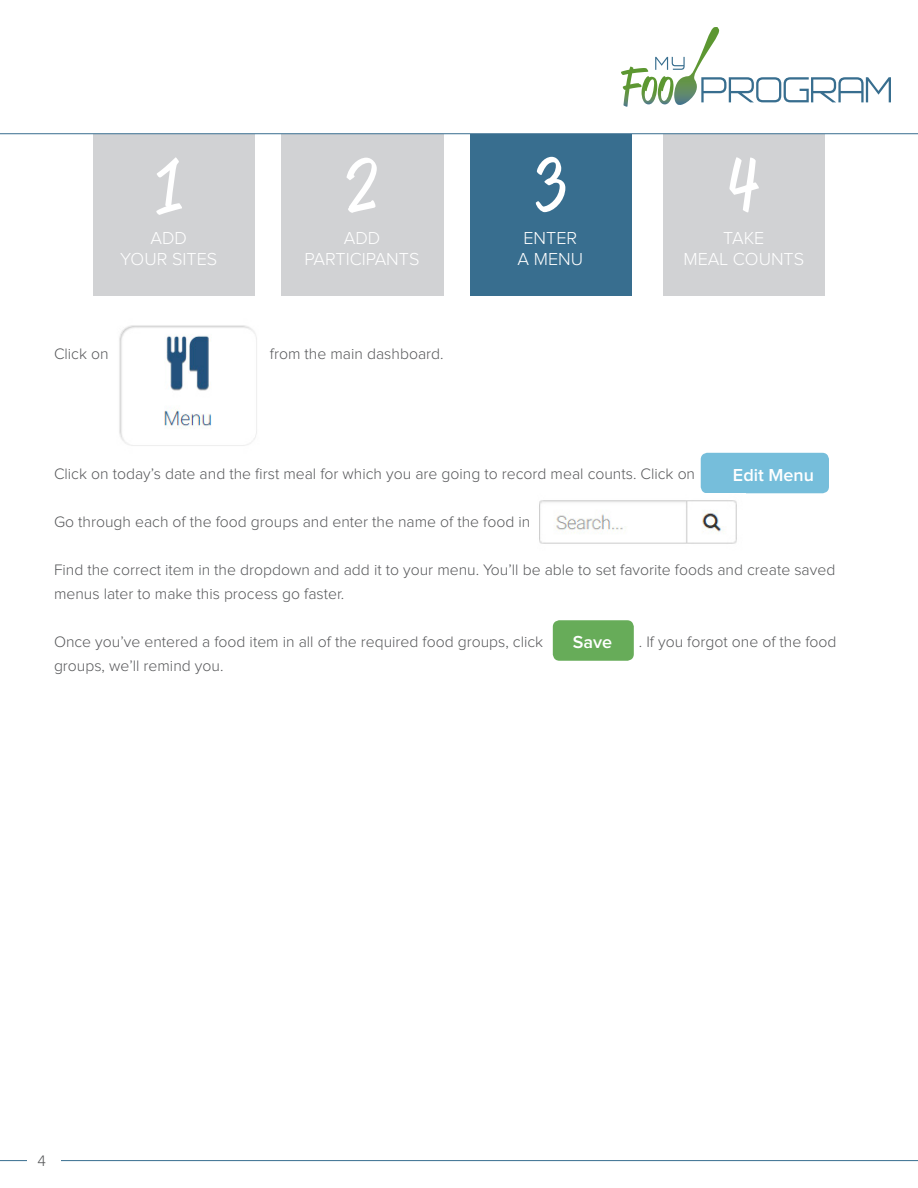
<style>
.page{position:relative;width:918px;height:1188px;background:#fff}
.page>*{position:absolute;margin:0;border:0;box-sizing:border-box;transform-origin:0 0}
.t1{font:75px "Reklame Script Regular DEMO";color:#fff}
.t2{font:300 18px/21px "Proxima Nova";color:#fff;text-align:center}
.t3{font:600 18px "Proxima Nova";color:#fff}
.t4{font:300 15.75px/24px "Proxima Nova";color:#57585a}
</style>
<div class="page">
<hr style="left:0;top:1160px;width:918px;height:1px;background:#386e8f">
<div style="left:27px;top:1145px;width:34px;height:34px;background:#fff"></div>
<svg style="left:621px;top:27px;width:270px;height:80px"></svg>
<div style="left:281px;top:134px;width:162px;height:162px;background:#d1d2d4"></div>
<div style="left:470px;top:134px;width:162px;height:162px;background:#386e8f"></div>
<div style="left:663px;top:134px;width:162px;height:162px;background:#d1d2d4"></div>
<div style="left:93px;top:134px;width:162px;height:162px;background:#d1d2d4"></div>
<img style="left:119px;top:325px;width:138px;height:121px">
<div style="left:701px;top:453px;width:128px;height:40px;background:#76bedb;border-radius:7px"></div>
<img style="left:539px;top:500px;width:198px;height:44px">
<div style="left:553px;top:620px;width:81px;height:41px;background:#67ac59;border-radius:7px"></div>
<hr style="left:0;top:133px;width:918px;height:1px;background:#386e8f">
<p class="t1" style="left:157px;top:153px;width:25px">1</p>
<p class="t2" style="left:120px;top:229px;width:99px">ADD<br>YOUR SITES</p>
<p class="t1" style="left:348px;top:153px;width:30px">2</p>
<p class="t2" style="left:305px;top:229px;width:116px">ADD<br>PARTICIPANTS</p>
<p class="t4" style="left:54px;top:343px;width:56px">Click on</p>
<p class="t4" style="left:270px;top:343px;width:175px">from the main dashboard.</p>
<p class="t1" style="left:537px;top:153px;width:29px">3</p>
<p class="t2" style="left:518px;top:229px;width:67px">ENTER<br>A MENU</p>
<p class="t1" style="left:730px;top:153px;width:30px">4</p>
<p class="t2" style="left:683px;top:229px;width:122px">TAKE<br>MEAL COUNTS</p>
<p class="t4" style="left:54px;top:463px;width:643px">Click on today’s date and the first meal for which you are going to record meal counts. Click on</p>
<p class="t4" style="left:54px;top:511px;width:478px">Go through each of the food groups and enter the name of the food in</p>
<p class="t4" style="left:54px;top:559px;width:783px">Find the correct item in the dropdown and add it to your menu. You’ll be able to set favorite foods and create saved menus later to make this process go faster.</p>
<p class="t4" style="left:54px;top:631px;width:491px">Once you’ve entered a food item in all of the required food groups, click</p>
<p class="t4" style="left:639px;top:631px;width:199px">. If you forgot one of the food</p>
<p class="t4" style="left:54px;top:655px;width:171px">groups, we’ll remind you.</p>
<p class="t3" style="left:733px;top:467px;width:83px">Edit Menu</p>
<p class="t3" style="left:573px;top:633px;width:41px">Save</p>
<p class="t4" style="left:37px;top:1149px;width:10px">4</p>
</div>
